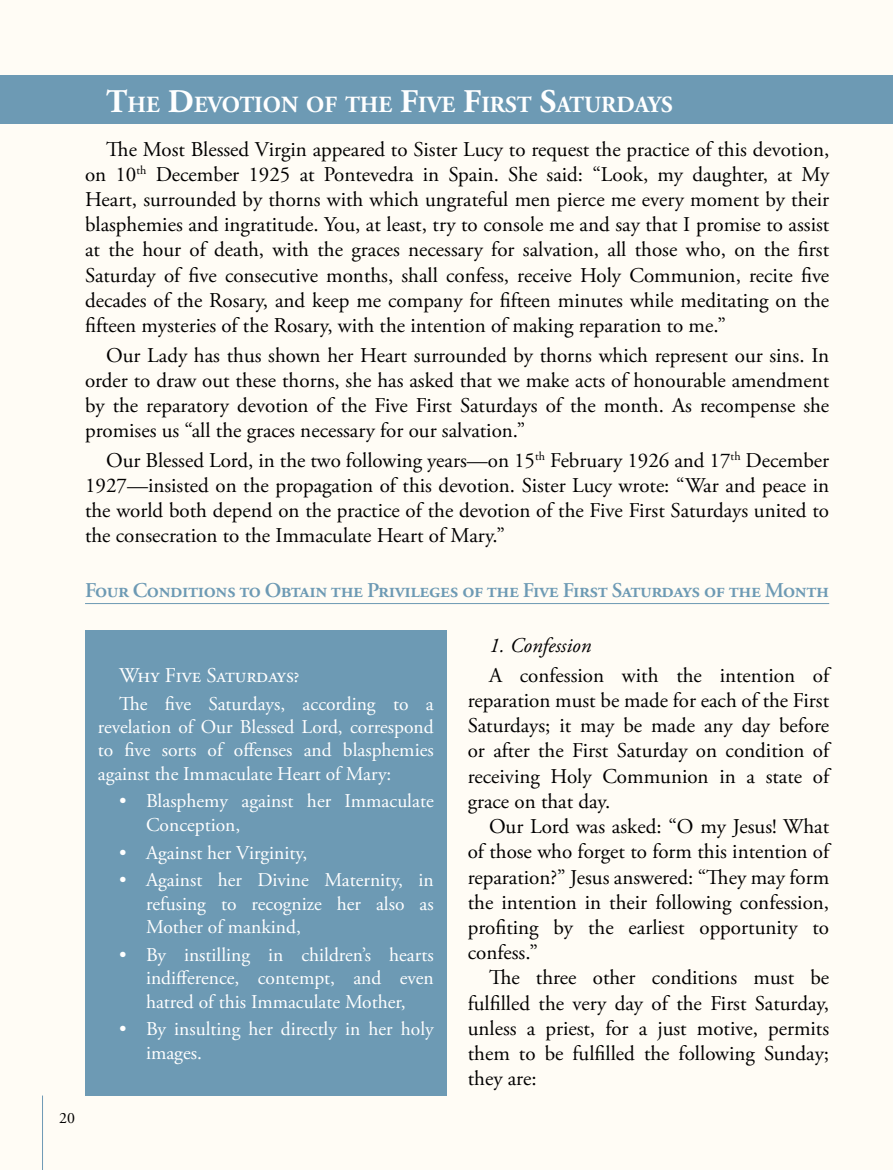
<style>
.page{position:relative;width:893px;height:1170px;background:#fff}
.page>*{position:absolute;margin:0;border:0;box-sizing:border-box;transform-origin:0 0}
.t1{font:700 23.1px "Adobe Garamond Pro";color:#fff}
.t2{font:21px/25.2px "Adobe Garamond Pro";letter-spacing:-.015em;color:#000;text-align:justify}
.t3{font:600 21px "Adobe Garamond Pro";letter-spacing:-.02em;color:#6d9ab4}
.t4{font:21px "Adobe Garamond Pro";letter-spacing:-.005em;color:#fff}
.t5{font:italic 21px "Adobe Garamond Pro";color:#000}
.t6{font:19.5px/23.4px "Adobe Garamond Pro";letter-spacing:-.01em;color:#fff;text-align:justify}
.t7{font:15.75px "Adobe Garamond Pro";color:#000}
.s1{font-size:33px}
</style>
<div class="page">
<div style="left:0;top:0;width:893px;height:1169px;background:#fffcf5"></div>
<hr style="left:42px;top:1095px;width:1px;height:74px;background:#6f9ab5">
<hr style="left:85px;top:603px;width:744px;height:1px;background:#6d9ab4">
<div style="left:0;top:75px;width:893px;height:49px;background:#6d9ab4"></div>
<div style="left:85px;top:629px;width:361px;height:466px;background:#6d9ab4"></div>
<p class="t1" style="left:106px;top:91px;width:568px"><span class="s1">T</span>HE <span class="s1">D</span>EVOTION OF THE <span class="s1">F</span>IVE <span class="s1">F</span>IRST <span class="s1">S</span>ATURDAYS</p>
<p class="t7" style="left:59px;top:1107px;width:17px">20</p>
<p class="t2" style="left:85px;top:137px;width:746px;text-indent:21px">The Most Blessed Virgin appeared to Sister Lucy to request the practice of this devotion, on 10<sup>th</sup> December 1925 at Pontevedra in Spain. She said: “Look, my daughter, at My Heart, surrounded by thorns with which ungrateful men pierce me every moment by their blasphemies and ingratitude. You, at least, try to console me and say that I promise to assist at the hour of death, with the graces necessary for salvation, all those who, on the first Saturday of five consecutive months, shall confess, receive Holy Communion, recite five decades of the Rosary, and keep me company for fifteen minutes while meditating on the fifteen mysteries of the Rosary, with the intention of making reparation to me.”</p>
<p class="t2" style="left:85px;top:343px;width:746px;text-indent:21px">Our Lady has thus shown her Heart surrounded by thorns which represent our sins. In order to draw out these thorns, she has asked that we make acts of honourable amendment by the reparatory devotion of the Five First Saturdays of the month. As recompense she promises us “all the graces necessary for our salvation.”</p>
<p class="t2" style="left:85px;top:448px;width:746px;text-indent:21px">Our Blessed Lord, in the two following years—on 15<sup>th</sup> February 1926 and 17<sup>th</sup> December 1927—insisted on the propagation of this devotion. Sister Lucy wrote: “War and peace in the world both depend on the practice of the devotion of the Five First Saturdays united to the consecration to the Immaculate Heart of Mary.”</p>
<p class="t3" style="left:85px;top:578px;width:746px">Four Conditions to Obtain the Privileges of the Five First Saturdays of the Month</p>
<p class="t5" style="left:489px;top:633px;width:104px">1. Confession</p>
<p class="t2" style="left:468px;top:663px;width:365px;text-indent:21px">A confession with the intention of reparation must be made for each of the First Saturdays; it may be made any day before or after the First Saturday on condition of receiving Holy Communion in a state of grace on that day.</p>
<p class="t2" style="left:468px;top:814px;width:365px;text-indent:21px">Our Lord was asked: “O my Jesus! What of those who forget to form this intention of reparation?” Jesus answered: “They may form the intention in their following confession, profiting by the earliest opportunity to confess.”</p>
<p class="t2" style="left:468px;top:965px;width:363px;text-indent:21px">The three other conditions must be fulfilled the very day of the First Saturday, unless a priest, for a just motive, permits them to be fulfilled the following Sunday; they are:</p>
<p class="t4" style="left:119px;top:662px;width:182px">Why Five Saturdays?</p>
<p class="t6" style="left:98px;top:692px;width:338px;text-indent:21px">The five Saturdays, according to a revelation of Our Blessed Lord, correspond to five sorts of offenses and blasphemies against the Immaculate Heart of Mary:</p>
<p class="t6" style="left:146px;top:790px;width:289px;text-indent:-27px">• Blasphemy against her Immaculate<br>Conception,</p>
<p class="t6" style="left:119px;top:841px;width:190px">• Against her Virginity,</p>
<p class="t6" style="left:146px;top:868px;width:289px;text-indent:-27px">• Against her Divine Maternity, in refusing to recognize her also as Mother of mankind,</p>
<p class="t6" style="left:146px;top:943px;width:289px;text-indent:-27px">• By instilling in children’s hearts indifference, contempt, and even hatred of this Immaculate Mother,</p>
<p class="t6" style="left:146px;top:1017px;width:289px;text-indent:-27px">• By insulting her directly in her holy images.</p>
</div>
